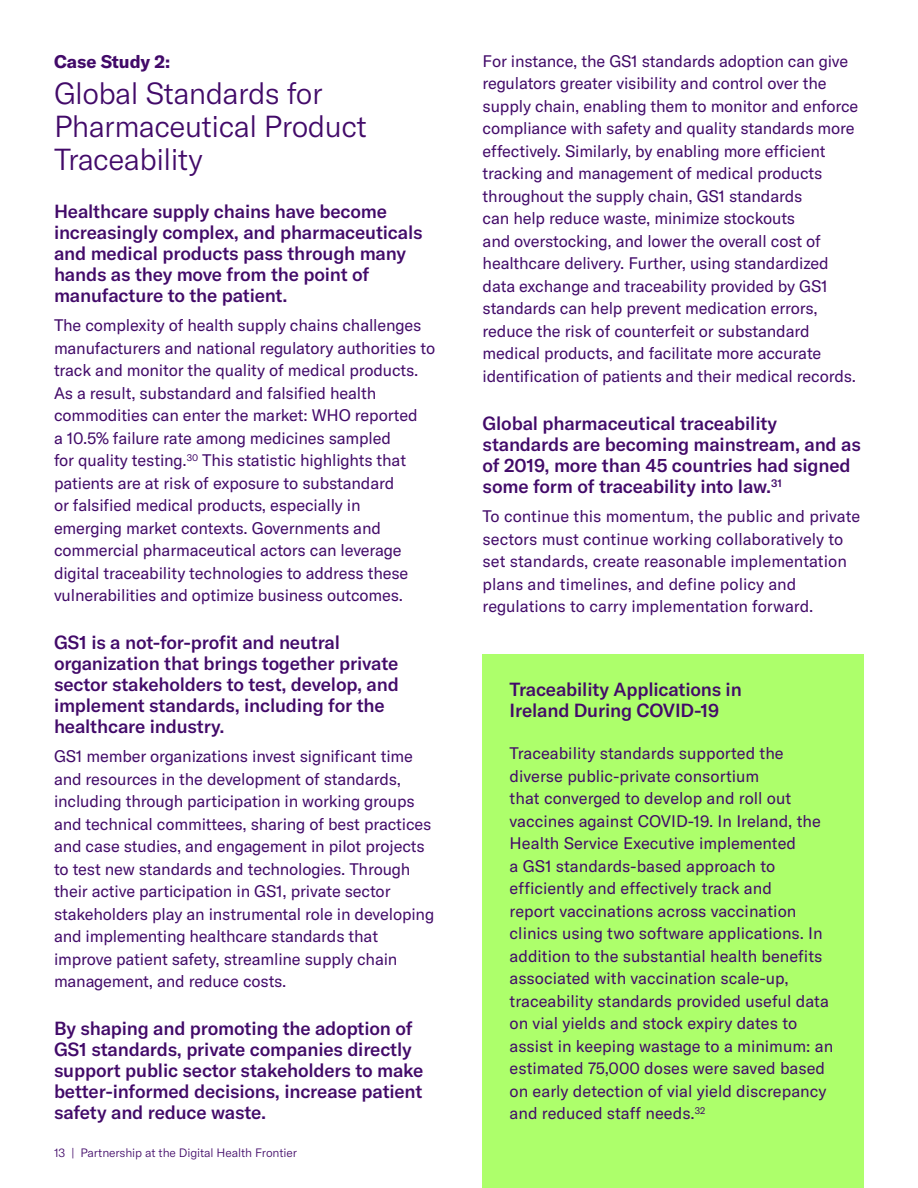
<style>
.page{position:relative;width:918px;height:1188px;background:#fff}
.page>*{position:absolute;margin:0;border:0;box-sizing:border-box;transform-origin:0 0}
._02-Body__Tag_Title{font:300 30px/33px "GT America";letter-spacing:-.02em;color:#420a69}
._02-Body__Case_Study{font:500 18.75px/21px "GT America";letter-spacing:-.01em;color:#420a69}
._02-Body__Tag_line{font:700 18px "GT America";letter-spacing:-.005em;color:#420a69}
._02-Body__Copy{font:16.5px/22.5px "GT America";letter-spacing:-.01em;color:#420a69}
.t1{font:300 12px "GT America";letter-spacing:-.01em;color:#420a69}
</style>
<div class="page">
<div style="left:483px;top:654px;width:381px;height:534px;background:#adff6b"></div>
<p class="_02-Body__Tag_line" style="left:54px;top:51px;width:118px">Case Study 2:</p>
<p class="_02-Body__Tag_Title" style="left:54px;top:77px;width:315px">Global Standards for<br>Pharmaceutical Product<br>Traceability</p>
<p class="_02-Body__Case_Study" style="left:54px;top:201px;width:370px">Healthcare supply chains have become increasingly complex, and pharmaceuticals and medical products pass through many hands as they move from the point of manufacture to the patient.</p>
<p class="_02-Body__Copy" style="left:54px;top:314px;width:383px">The complexity of health supply chains challenges manufacturers and national regulatory authorities to track and monitor the quality of medical products.<br>As a result, substandard and falsified health commodities can enter the market: WHO reported<br>a 10.5% failure rate among medicines sampled<br>for quality testing.<sup>30</sup> This statistic highlights that patients are at risk of exposure to substandard<br>or falsified medical products, especially in<br>emerging market contexts. Governments and commercial pharmaceutical actors can leverage digital traceability technologies to address these vulnerabilities and optimize business outcomes.</p>
<p class="_02-Body__Case_Study" style="left:54px;top:632px;width:346px">GS1 is a not-for-profit and neutral organization that brings together private sector stakeholders to test, develop, and implement standards, including for the healthcare industry.</p>
<p class="_02-Body__Copy" style="left:54px;top:745px;width:382px">GS1 member organizations invest significant time and resources in the development of standards, including through participation in working groups and technical committees, sharing of best practices and case studies, and engagement in pilot projects to test new standards and technologies. Through their active participation in GS1, private sector stakeholders play an instrumental role in developing and implementing healthcare standards that improve patient safety, streamline supply chain management, and reduce costs.</p>
<p class="_02-Body__Case_Study" style="left:54px;top:1018px;width:371px">By shaping and promoting the adoption of GS1 standards, private companies directly support public sector stakeholders to make better-informed decisions, increase patient safety and reduce waste.</p>
<p class="t1" style="left:54px;top:1146px;width:244px">13 | Partnership at the Digital Health Frontier</p>
<p class="_02-Body__Copy" style="left:483px;top:50px;width:377px">For instance, the GS1 standards adoption can give regulators greater visibility and control over the supply chain, enabling them to monitor and enforce compliance with safety and quality standards more effectively. Similarly, by enabling more efficient tracking and management of medical products throughout the supply chain, GS1 standards<br>can help reduce waste, minimize stockouts<br>and overstocking, and lower the overall cost of healthcare delivery. Further, using standardized data exchange and traceability provided by GS1 standards can help prevent medication errors, reduce the risk of counterfeit or substandard medical products, and facilitate more accurate identification of patients and their medical records.</p>
<p class="_02-Body__Case_Study" style="left:483px;top:413px;width:380px">Global pharmaceutical traceability standards are becoming mainstream, and as of 2019, more than 45 countries had signed some form of traceability into law.<sup>31</sup></p>
<p class="_02-Body__Copy" style="left:483px;top:505px;width:379px">To continue this momentum, the public and private sectors must continue working collaboratively to set standards, create reasonable implementation plans and timelines, and define policy and regulations to carry implementation forward.</p>
<p class="_02-Body__Case_Study" style="left:510px;top:678px;width:234px">Traceability Applications in<br>Ireland During COVID-19</p>
<p class="_02-Body__Copy" style="left:510px;top:742px;width:325px">Traceability standards supported the diverse public-private consortium<br>that converged to develop and roll out vaccines against COVID-19. In Ireland, the Health Service Executive implemented<br>a GS1 standards-based approach to efficiently and effectively track and<br>report vaccinations across vaccination clinics using two software applications. In addition to the substantial health benefits associated with vaccination scale-up, traceability standards provided useful data on vial yields and stock expiry dates to assist in keeping wastage to a minimum: an estimated 75,000 doses were saved based on early detection of vial yield discrepancy and reduced staff needs.<sup>32</sup></p>
</div>
